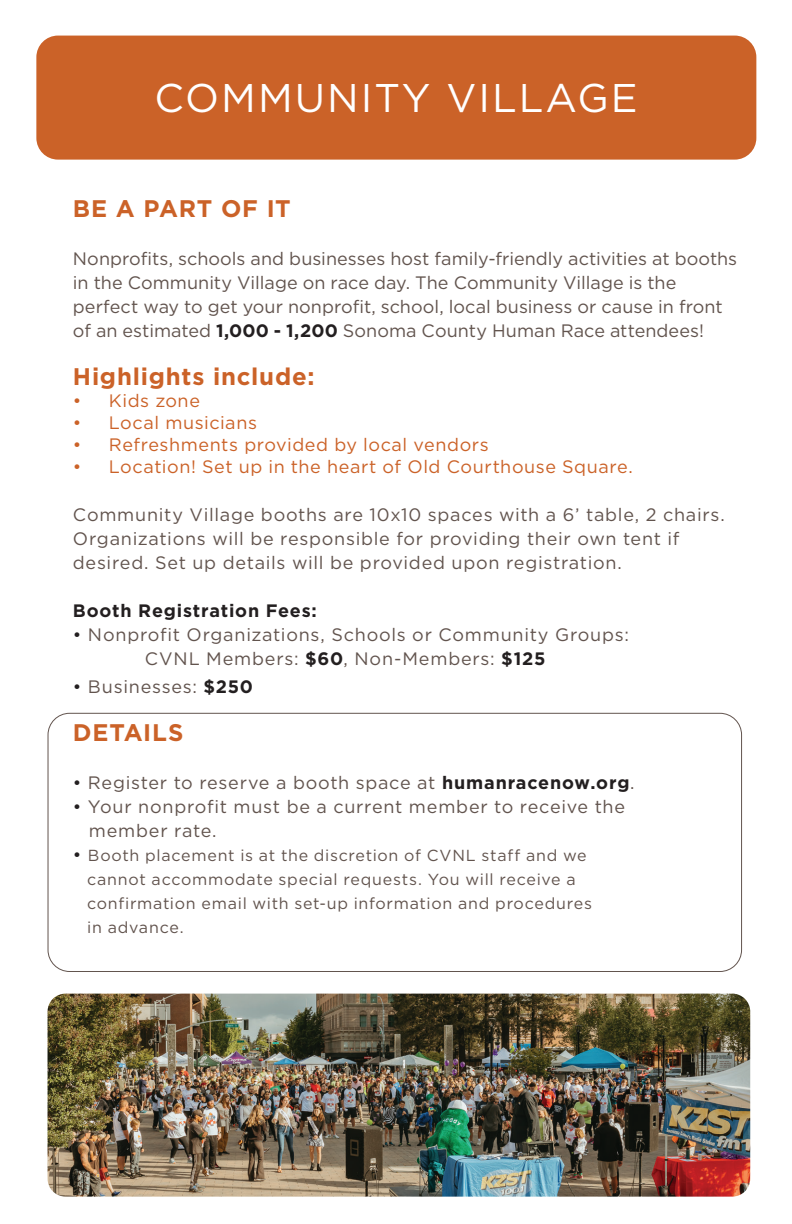
<style>
.page{position:relative;width:792px;height:1224px;background:#fff}
.page>*{position:absolute;margin:0;border:0;box-sizing:border-box;transform-origin:0 0}
.t1{font:40px "Gotham";letter-spacing:.05em;color:#fff}
.t2{font:700 24px "Gotham";letter-spacing:.035em;color:#cb6228}
.t3{font:18px/24px "Gotham";letter-spacing:.03em;color:#62544e}
.t4{font:18px/24px "Gotham";color:#62544e}
.t5{font:18px "Gotham";letter-spacing:.03em;color:#cb6228}
.t6{font:700 18px "Gotham";letter-spacing:.045em;color:#231f20}
.t7{font:16px/24px "Gotham";letter-spacing:.045em;color:#62544e}
.s1{font-weight:700;color:#231f20}
.s2{color:#231f20}
.s3{font-size:18px;color:#231f20}
</style>
<div class="page">
<div style="left:36px;top:36px;width:720px;height:124px;background:#cb6228;border-radius:22px"></div>
<img style="left:48px;top:994px;width:702px;height:203px">
<h1 class="t1" style="left:154px;top:72px;width:485px">COMMUNITY VILLAGE</h1>
<h2 class="t2" style="left:73px;top:192px;width:219px">BE A PART OF IT</h2>
<p class="t4" style="left:73px;top:246px;width:666px">Nonprofits, schools and businesses host family-friendly activities at booths in the Community Village on race day. The Community Village is the perfect way to get your nonprofit, school, local business or cause in front of an estimated <span class="s1">1,000 - 1,200</span> Sonoma County Human Race attendees!</p>
<h2 class="t2" style="left:73px;top:360px;width:243px">Highlights include:</h2>
<p class="t5" style="left:73px;top:389px;width:129px">• Kids zone</p>
<p class="t5" style="left:73px;top:411px;width:186px">• Local musicians</p>
<p class="t5" style="left:73px;top:433px;width:417px">• Refreshments provided by local vendors</p>
<p class="t5" style="left:73px;top:455px;width:562px">• Location! Set up in the heart of Old Courthouse Square.</p>
<p class="t3" style="left:73px;top:502px;width:654px">Community Village booths are 10x10 spaces with a 6’ table, 2 chairs.<br>Organizations will be responsible for providing their own tent if desired. Set up details will be provided upon registration.</p>
<p class="t6" style="left:73px;top:598px;width:246px">Booth Registration Fees:</p>
<p class="t3" style="left:145px;top:622px;width:486px;text-indent:-72px"><span class="s2">•</span> Nonprofit Organizations, Schools or Community Groups:<br>CVNL Members: <span class="s1">$60</span>, Non-Members: <span class="s1">$125</span></p>
<p class="t3" style="left:73px;top:674px;width:182px"><span class="s2">•</span> Businesses: <span class="s1">$250</span></p>
<h2 class="t2" style="left:73px;top:716px;width:112px">DETAILS</h2>
<p class="t3" style="left:73px;top:770px;width:563px"><span class="s2">•</span> Register to reserve a booth space at <span class="s1">humanracenow.org</span>.</p>
<p class="t3" style="left:89px;top:794px;width:538px;text-indent:-16px"><span class="s2">•</span> Your nonprofit must be a current member to receive the member rate.</p>
<p class="t7" style="left:87px;top:843px;width:506px;text-indent:-14px"><span class="s3">•</span> Booth placement is at the discretion of CVNL staff and we cannot accommodate special requests. You will receive a confirmation email with set-up information and procedures in advance.</p>
</div>
